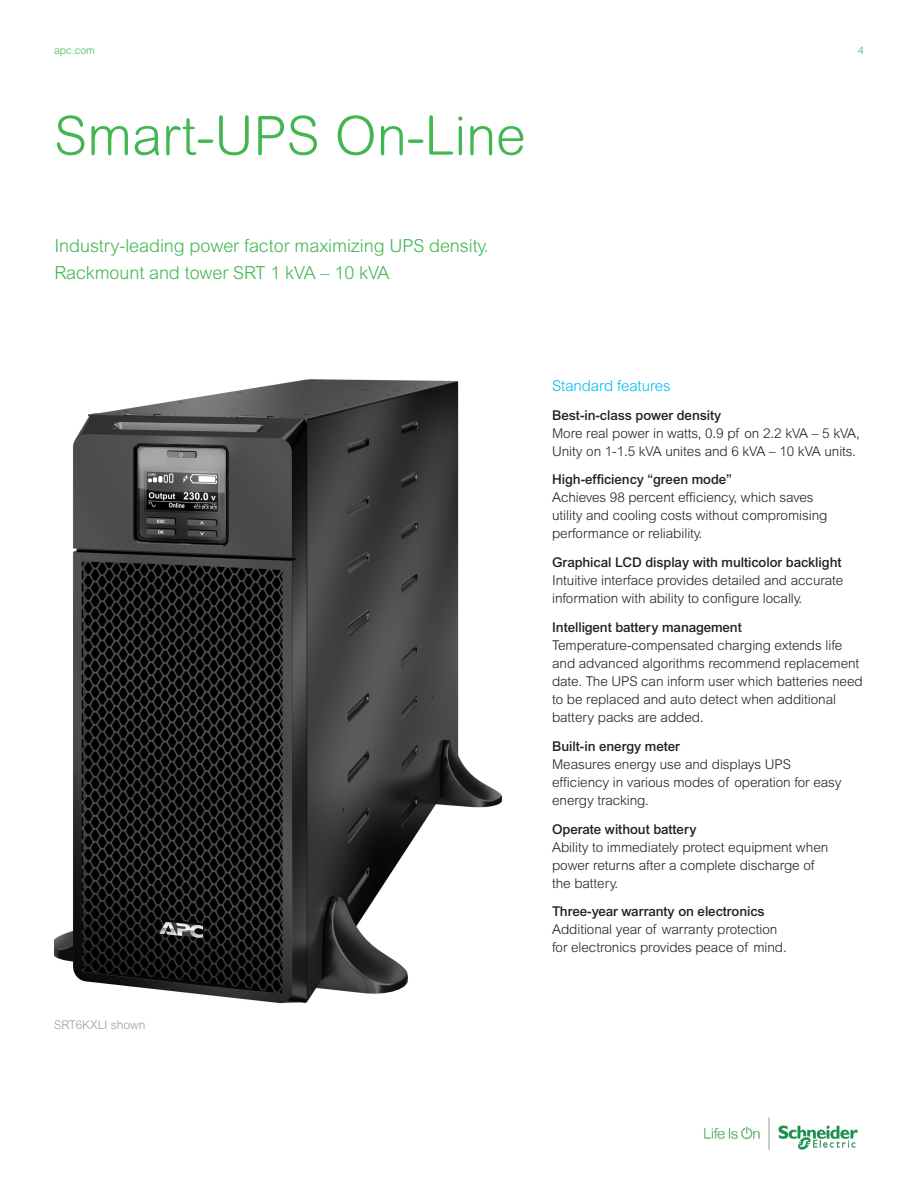
<style>
.page{position:relative;width:918px;height:1188px;background:#fff}
.page>*{position:absolute;margin:0;border:0;box-sizing:border-box;transform-origin:0 0}
.Title_Style_2{font:300 54px "Arial Rounded MT Std";color:#42b751}
.Intro_Paragraph{font:300 18px/27px "Arial MT Std";letter-spacing:-.005em;color:#42b751}
.Subhead_Style_1{font:300 15px "Arial MT Std";letter-spacing:-.005em;color:#01bdf2}
.Body_Copy_Bullet{font:300 13.5px/18px "Arial MT Std";letter-spacing:-.005em;color:#231f20}
.Image_Caption{font:300 12px "Arial Rounded MT Std";color:#959ea4}
.Footer_URL_White{font:300 10.5px "Arial Rounded MT Std";color:#42b751}
.Page_Number_Green{font:300 10.5px "Arial Rounded MT Std";color:#42b751}
.s1{font-weight:500}
</style>
<div class="page">
<img style="left:54px;top:379px;width:449px;height:624px">
<img style="left:704px;top:1117px;width:154px;height:32px">
<p class="Footer_URL_White" style="left:54px;top:44px;width:43px">apc.com</p>
<p class="Page_Number_Green" style="left:858px;top:44px;width:7px">4</p>
<p class="Title_Style_2" style="left:54px;top:104px;width:473px">Smart-UPS On-Line</p>
<p class="Intro_Paragraph" style="left:54px;top:232px;width:436px">Industry-leading power factor maximizing UPS density.<br>Rackmount and tower SRT 1 kVA – 10 kVA</p>
<p class="Image_Caption" style="left:54px;top:1018px;width:93px">SRT6KXLI shown</p>
<p class="Subhead_Style_1" style="left:552px;top:377px;width:120px">Standard features</p>
<p class="Body_Copy_Bullet" style="left:552px;top:406px;width:309px"><span class="s1">Best-in-class power density<br></span>More real power in watts, 0.9 pf on 2.2 kVA – 5 kVA,<br>Unity on 1-1.5 kVA unites and 6 kVA – 10 kVA units.</p>
<p class="Body_Copy_Bullet" style="left:552px;top:471px;width:277px"><span class="s1">High-efficiency “green mode”<br></span>Achieves 98 percent efficiency, which saves utility and cooling costs without compromising performance or reliability.</p>
<p class="Body_Copy_Bullet" style="left:552px;top:554px;width:293px"><span class="s1">Graphical LCD display with multicolor backlight<br></span>Intuitive interface provides detailed and accurate information with ability to configure locally.</p>
<p class="Body_Copy_Bullet" style="left:552px;top:618px;width:312px"><span class="s1">Intelligent battery management </span>Temperature-compensated charging extends life and advanced algorithms recommend replacement date. The UPS can inform user which batteries need to be replaced and auto detect when additional battery packs are added.</p>
<p class="Body_Copy_Bullet" style="left:552px;top:737px;width:291px"><span class="s1">Built-in energy meter<br></span>Measures energy use and displays UPS efficiency in various modes of operation for easy energy tracking.</p>
<p class="Body_Copy_Bullet" style="left:552px;top:820px;width:278px"><span class="s1">Operate without battery<br></span>Ability to immediately protect equipment when power returns after a complete discharge of the battery.</p>
<p class="Body_Copy_Bullet" style="left:552px;top:903px;width:236px"><span class="s1">Three-year warranty on electronics<br></span>Additional year of warranty protection for electronics provides peace of mind.</p>
</div>
